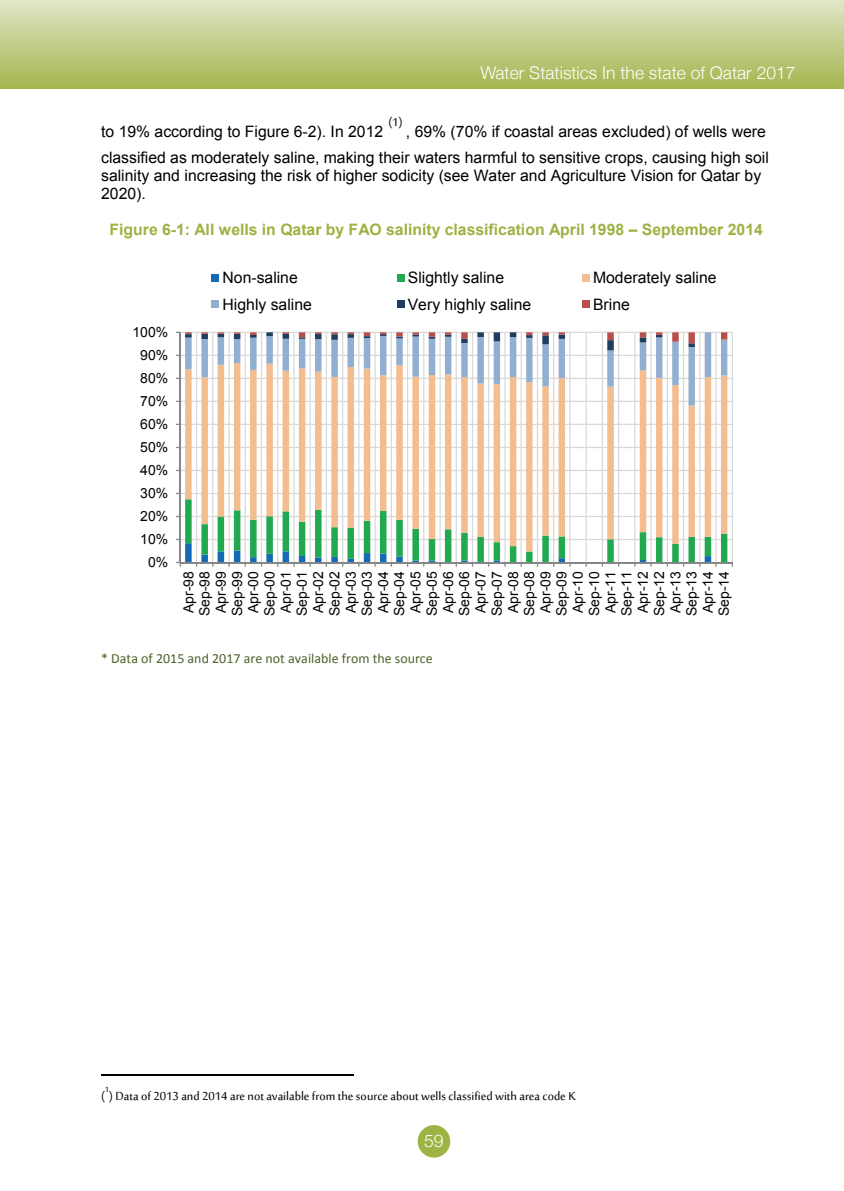
<style>
.page{position:relative;width:844px;height:1191px;background:#fff}
.page>*{position:absolute;margin:0;border:0;box-sizing:border-box;transform-origin:0 0}
.t1{font:300 17.5px "Helvetica Neue";color:#fff}
.t2{font:15.75px/25.7px "Arial";color:#000;text-align:right}
.t3{font:15.75px "Sakkal Majalla";color:#000}
.t4{font:700 15.75px "Arial";color:#9cb242}
.t5{font:14px/16.3px "Arial";color:#000;text-align:justify}
.t6{font:14px "Calibri";color:#4e612a}
.t7{font:10.5px "Sakkal Majalla";color:#000}
</style>
<div class="page">
<div style="left:0;top:0;width:843px;height:88px;background:linear-gradient(to bottom,#e1e5c6,#a5b751)"></div>
<div style="left:417px;top:1125px;width:33px;height:32px;background:#9db342;border-radius:50%"></div>
<hr style="left:101px;top:1074px;width:252px;height:2px;background:#000">
<hr style="left:180px;top:470px;width:552px;height:1px;background:#d9dad8">
<hr style="left:180px;top:447px;width:552px;height:1px;background:#d9dad8">
<hr style="left:180px;top:424px;width:552px;height:1px;background:#d9dad8">
<hr style="left:180px;top:401px;width:552px;height:1px;background:#d9dad8">
<hr style="left:180px;top:378px;width:552px;height:1px;background:#d9dad8">
<hr style="left:180px;top:355px;width:552px;height:1px;background:#d9dad8">
<hr style="left:180px;top:332px;width:552px;height:1px;background:#d9dad8">
<hr style="left:731px;top:332px;width:1px;height:230px;background:#d9dad8">
<svg style="left:185px;top:405px;width:542px;height:88px"></svg>
<hr style="left:180px;top:332px;width:1px;height:230px;background:#868687">
<svg style="left:176px;top:332px;width:551px;height:73px"></svg>
<svg style="left:176px;top:493px;width:556px;height:73px"></svg>
<div style="left:211px;top:274px;width:8px;height:8px;background:#156bb3"></div>
<div style="left:396px;top:274px;width:8px;height:8px;background:#22a850"></div>
<div style="left:581px;top:274px;width:8px;height:8px;background:#f4bd8f"></div>
<div style="left:211px;top:300px;width:8px;height:8px;background:#91afd1"></div>
<div style="left:396px;top:300px;width:8px;height:8px;background:#1e3e5e"></div>
<div style="left:581px;top:300px;width:8px;height:8px;background:#b94f4c"></div>
<p class="t1" style="left:480px;top:59px;width:317px">Water Statistics In the state of Qatar 2017</p>
<p class="t3" style="left:388px;top:113px;width:15px">(1)</p>
<p class="t2" style="left:101px;top:119px;width:669px">, 69% (70% if coastal areas excluded) of wells were<br>classified as moderately saline, making their waters harmful to sensitive crops, causing high soil</p>
<p class="t2" style="left:101px;top:166px;width:661px;line-height:18.2px;text-align:left">salinity and increasing the risk of higher sodicity (see Water and Agriculture Vision for Qatar by<br>2020).</p>
<p class="t4" style="left:109px;top:219px;width:654px">Figure 6-1: All wells in Qatar by FAO salinity classification April 1998 – September 2014</p>
<p class="t2" style="left:101px;top:119px;width:283px">to 19% according to Figure 6-2). In 2012</p>
<p class="t5" style="left:132px;top:324px;width:37px">100%</p>
<p class="t5" style="left:140px;top:347px;width:29px">90%</p>
<p class="t5" style="left:140px;top:370px;width:29px">80%</p>
<p class="t5" style="left:140px;top:393px;width:29px">70%</p>
<p class="t5" style="left:140px;top:416px;width:29px">60%</p>
<p class="t5" style="left:140px;top:439px;width:29px">50%</p>
<p class="t5" style="left:140px;top:462px;width:29px">40%</p>
<p class="t5" style="left:140px;top:485px;width:29px">30%</p>
<p class="t5" style="left:140px;top:508px;width:29px">20%</p>
<p class="t5" style="left:140px;top:531px;width:29px">10%</p>
<p class="t5" style="left:148px;top:554px;width:22px">0%</p>
<p class="t2" style="left:222px;top:265px;width:77px">Non-saline</p>
<p class="t2" style="left:407px;top:265px;width:98px">Slightly saline</p>
<p class="t2" style="left:593px;top:265px;width:125px">Moderately saline</p>
<p class="t2" style="left:222px;top:291px;width:91px">Highly saline</p>
<p class="t2" style="left:407px;top:291px;width:125px">Very highly saline</p>
<p class="t2" style="left:593px;top:291px;width:38px">Brine</p>
<p class="t5" style="left:180px;top:616px;width:47px;rotate:-90deg">Apr-98<br>Sep-98<br>Apr-99<br>Sep-99<br>Apr-00<br>Sep-00<br>Apr-01<br>Sep-01<br>Apr-02<br>Sep-02<br>Apr-03<br>Sep-03<br>Apr-04<br>Sep-04<br>Apr-05<br>Sep-05<br>Apr-06<br>Sep-06<br>Apr-07<br>Sep-07<br>Apr-08<br>Sep-08<br>Apr-09<br>Sep-09<br>Apr-10<br>Sep-10<br>Apr-11<br>Sep-11<br>Apr-12<br>Sep-12<br>Apr-13<br>Sep-13<br>Apr-14<br>Sep-14</p>
<p class="t6" style="left:101px;top:649px;width:333px">* Data of 2015 and 2017 are not available from the source</p>
<p class="t7" style="left:105px;top:1083px;width:6px">1</p>
<p class="t3" style="left:101px;top:1087px;width:476px">( ) Data of 2013 and 2014 are not available from the source about wells classified with area code K</p>
<p class="t1" style="left:424px;top:1127px;width:21px">59</p>
</div>
